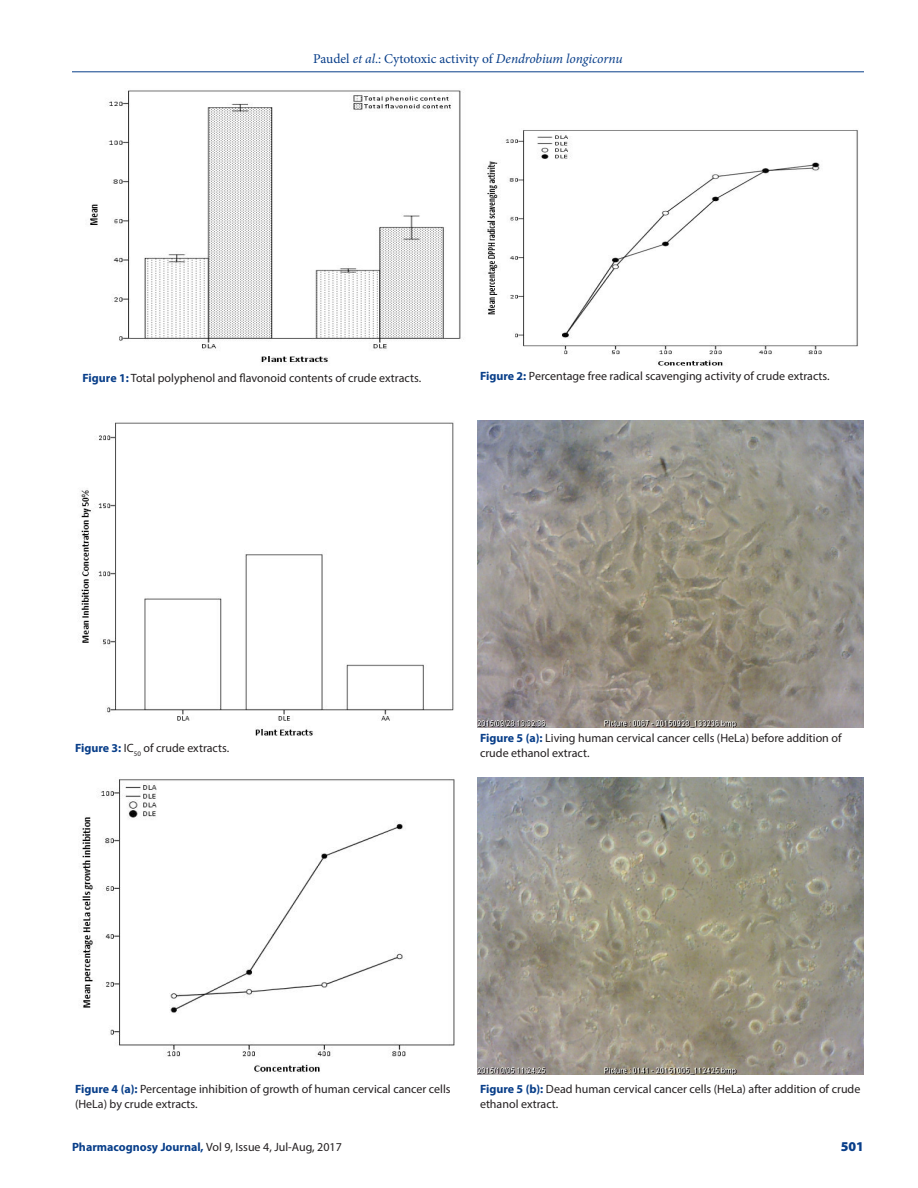
<style>
.page{position:relative;width:918px;height:1188px;background:#fff}
.page>*{position:absolute;margin:0;border:0;box-sizing:border-box;transform-origin:0 0}
.t1{font:13.5px "Minion Pro";letter-spacing:-.005em;color:#083e89}
.RRH{font:900 13.5px "Myriad Pro";color:#083e89}
.FIG_CAP{font:12px/15px "Myriad Pro";color:#231f20}
.RRH-2{font:12px "Myriad Pro";color:#231f20}
.s1{font-style:italic}
.s2{font-weight:700;color:#083e89}
</style>
<div class="page">
<hr style="left:72px;top:72px;width:792px;height:1px;background:#083e89">
<img style="left:81px;top:422px;width:373px;height:314px">
<img style="left:81px;top:779px;width:374px;height:294px">
<img style="left:477px;top:420px;width:387px;height:308px">
<img style="left:477px;top:778px;width:387px;height:297px">
<img style="left:90px;top:90px;width:371px;height:275px">
<img style="left:487px;top:130px;width:371px;height:236px">
<p class="t1" style="left:313px;top:50px;width:311px">Paudel <span class="s1">et al</span>.: Cytotoxic activity of <span class="s1">Dendrobium longicornu</span></p>
<p class="FIG_CAP" style="left:82px;top:370px;width:340px"><span class="s2">Figure 1:</span> Total polyphenol and flavonoid contents of crude extracts.</p>
<p class="FIG_CAP" style="left:480px;top:368px;width:351px"><span class="s2">Figure 2:</span> Percentage free radical scavenging activity of crude extracts.</p>
<p class="FIG_CAP" style="left:75px;top:740px;width:156px"><span class="s2">Figure 3:</span> IC<sub>50</sub> of crude extracts.</p>
<p class="FIG_CAP" style="left:480px;top:730px;width:363px"><span class="s2">Figure 5 (a):</span> Living human cervical cancer cells (HeLa) before addition of crude ethanol extract.</p>
<p class="FIG_CAP" style="left:75px;top:1081px;width:377px"><span class="s2">Figure 4 (a):</span> Percentage inhibition of growth of human cervical cancer cells (HeLa) by crude extracts.</p>
<p class="FIG_CAP" style="left:480px;top:1081px;width:382px"><span class="s2">Figure 5 (b):</span> Dead human cervical cancer cells (HeLa) after addition of crude ethanol extract.</p>
<p class="RRH-2" style="left:72px;top:1139px;width:271px"><span class="s2">Pharmacognosy Journal,</span> Vol 9, Issue 4, Jul-Aug, 2017</p>
<p class="RRH" style="left:841px;top:1137px;width:25px">501</p>
</div>
